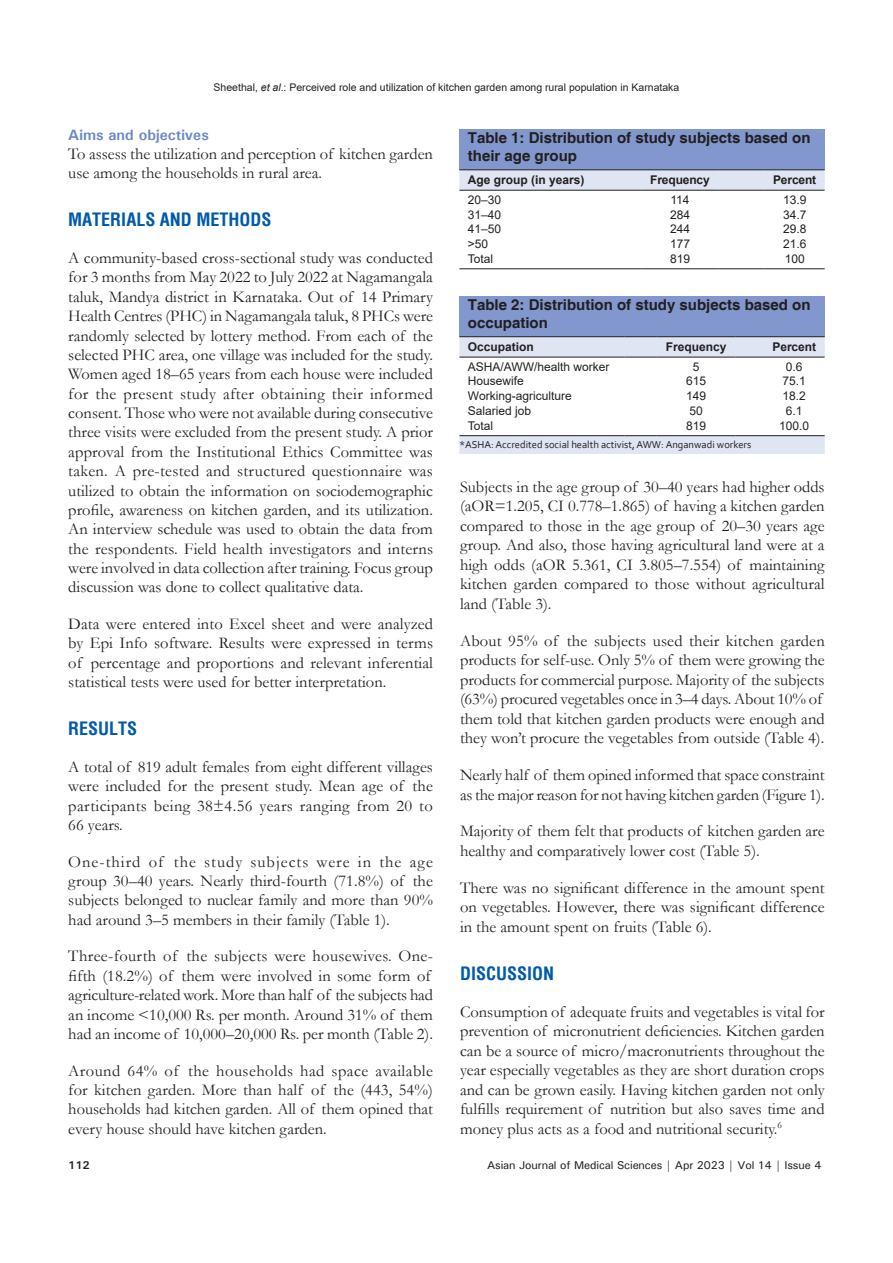
<style>
.page{position:relative;width:893px;height:1263px;background:#fff}
.page>*{position:absolute;margin:0;border:0;box-sizing:border-box;transform-origin:0 0}
.t1{font:700 condensed 18px "Helvetica";color:#015aaa}
.TX{font:16.5px/19.4px "Garamond";color:#231f20;text-align:justify}
.TT{font:700 15px/18px "Helvetica";color:#231f20}
.t2{font:700 15px "Univers";color:#6d88c5}
.TB{font:12px "Arial";color:#231f20}
.TCH{font:700 12px "Arial";color:#231f20}
.TBL{font:12px "Arial";color:#231f20}
.t3{font:500 11.25px "Univers";letter-spacing:-.01em;color:#231f20}
.t4{font:700 11.25px "Univers";color:#231f20}
.t5{font:10.5px "Arial";color:#231f20}
.TFN{font:10.5px "Corbel";color:#231f20}
.s1{font-style:italic}
</style>
<div class="page">
<div style="left:459px;top:296px;width:366px;height:41px;background:#8197cd"></div>
<svg style="left:459px;top:336px;width:366px;height:118px"></svg>
<hr style="left:764px;top:336px;width:61px;height:1px;background:#231f20">
<div style="left:459px;top:129px;width:366px;height:41px;background:#8197cd"></div>
<svg style="left:459px;top:170px;width:366px;height:20px;background:#dadeec"></svg>
<hr style="left:459px;top:268px;width:134px;height:1px;background:#231f20">
<hr style="left:593px;top:268px;width:49px;height:1px;background:#231f20">
<hr style="left:642px;top:268px;width:76px;height:1px;background:#231f20">
<hr style="left:718px;top:268px;width:47px;height:1px;background:#231f20">
<hr style="left:765px;top:268px;width:60px;height:1px;background:#231f20">
<hr style="left:459px;top:190px;width:134px;height:1px;background:#231f20">
<hr style="left:593px;top:190px;width:49px;height:1px;background:#231f20">
<hr style="left:642px;top:190px;width:76px;height:1px;background:#231f20">
<hr style="left:718px;top:190px;width:47px;height:1px;background:#231f20">
<hr style="left:765px;top:190px;width:60px;height:1px;background:#231f20">
<hr style="left:459px;top:169px;width:134px;height:1px;background:#231f20">
<hr style="left:593px;top:169px;width:49px;height:1px;background:#231f20">
<hr style="left:642px;top:169px;width:76px;height:1px;background:#231f20">
<hr style="left:718px;top:169px;width:47px;height:1px;background:#231f20">
<hr style="left:765px;top:169px;width:60px;height:1px;background:#231f20">
<p class="t5" style="left:214px;top:80px;width:467px">Sheethal, <span class="s1">et al</span>.: Perceived role and utilization of kitchen garden among rural population in Karnataka</p>
<h2 class="t2" style="left:68px;top:125px;width:142px">Aims and objectives</h2>
<p class="TX" style="left:68px;top:144px;width:366px">To assess the utilization and perception of kitchen garden use among the households in rural area.</p>
<h1 class="t1" style="left:68px;top:208px;width:205px">MATERIALS AND METHODS</h1>
<p class="TX" style="left:68px;top:248px;width:366px">A community-based cross-sectional study was conducted for 3 months from May 2022 to July 2022 at Nagamangala taluk, Mandya district in Karnataka. Out of 14 Primary Health Centres (PHC) in Nagamangala taluk, 8 PHCs were randomly selected by lottery method. From each of the selected PHC area, one village was included for the study.<br>Women aged 18–65 years from each house were included for the present study after obtaining their informed consent. Those who were not available during consecutive three visits were excluded from the present study. A prior approval from the Institutional Ethics Committee was taken. A pre-tested and structured questionnaire was utilized to obtain the information on sociodemographic profile, awareness on kitchen garden, and its utilization.<br>An interview schedule was used to obtain the data from the respondents. Field health investigators and interns were involved in data collection after training. Focus group discussion was done to collect qualitative data.</p>
<p class="TX" style="left:68px;top:614px;width:366px">Data were entered into Excel sheet and were analyzed by Epi Info software. Results were expressed in terms of percentage and proportions and relevant inferential statistical tests were used for better interpretation.</p>
<h1 class="t1" style="left:68px;top:717px;width:71px">RESULTS</h1>
<p class="TX" style="left:68px;top:756px;width:366px">A total of 819 adult females from eight different villages were included for the present study. Mean age of the participants being 38±4.56 years ranging from 20 to 66 years.</p>
<p class="TX" style="left:68px;top:851px;width:366px">One-third of the study subjects were in the age group 30–40 years. Nearly third-fourth (71.8%) of the subjects belonged to nuclear family and more than 90% had around 3–5 members in their family (Table 1).</p>
<p class="TX" style="left:68px;top:946px;width:366px;text-align:left">Three-fourth of the subjects were housewives. One&shy;fifth (18.2%) of them were involved in some form of agriculture-related work. More than half of the subjects had an income &lt;10,000 Rs. per month. Around 31% of them had an income of 10,000–20,000 Rs. per month (Table 2).</p>
<p class="TX" style="left:68px;top:1060px;width:366px">Around 64% of the households had space available for kitchen garden. More than half of the (443, 54%) households had kitchen garden. All of them opined that every house should have kitchen garden.</p>
<p class="TT" style="left:468px;top:130px;width:344px">Table 1: Distribution of study subjects based on their age group</p>
<p class="TCH" style="left:468px;top:171px;width:118px">Age group (in years)</p>
<p class="TCH" style="left:650px;top:171px;width:61px">Frequency</p>
<p class="TCH" style="left:773px;top:171px;width:45px">Percent</p>
<p class="TB" style="left:468px;top:191px;width:35px">20–30</p>
<p class="TB" style="left:670px;top:191px;width:21px">114</p>
<p class="TB" style="left:783px;top:191px;width:25px">13.9</p>
<p class="TB" style="left:468px;top:206px;width:35px">31–40</p>
<p class="TB" style="left:670px;top:206px;width:22px">284</p>
<p class="TB" style="left:783px;top:206px;width:25px">34.7</p>
<p class="TB" style="left:468px;top:221px;width:35px">41–50</p>
<p class="TB" style="left:670px;top:221px;width:22px">244</p>
<p class="TB" style="left:783px;top:221px;width:25px">29.8</p>
<p class="TB" style="left:468px;top:236px;width:22px">&gt;50</p>
<p class="TB" style="left:670px;top:236px;width:22px">177</p>
<p class="TB" style="left:783px;top:236px;width:25px">21.6</p>
<p class="TBL" style="left:468px;top:250px;width:27px">Total</p>
<p class="TBL" style="left:670px;top:250px;width:22px">819</p>
<p class="TBL" style="left:785px;top:250px;width:22px">100</p>
<p class="TT" style="left:468px;top:297px;width:344px">Table 2: Distribution of study subjects based on occupation</p>
<p class="TCH" style="left:468px;top:338px;width:68px">Occupation</p>
<p class="TCH" style="left:666px;top:338px;width:62px">Frequency</p>
<p class="TCH" style="left:772px;top:338px;width:45px">Percent</p>
<p class="TB" style="left:468px;top:358px;width:143px">ASHA/AWW/health worker</p>
<p class="TB" style="left:693px;top:358px;width:8px">5</p>
<p class="TB" style="left:786px;top:358px;width:18px">0.6</p>
<p class="TB" style="left:468px;top:373px;width:58px">Housewife</p>
<p class="TB" style="left:686px;top:373px;width:22px">615</p>
<p class="TB" style="left:783px;top:373px;width:25px">75.1</p>
<p class="TB" style="left:468px;top:388px;width:105px">Working‑agriculture</p>
<p class="TB" style="left:686px;top:388px;width:22px">149</p>
<p class="TB" style="left:783px;top:388px;width:25px">18.2</p>
<p class="TB" style="left:468px;top:403px;width:65px">Salaried job</p>
<p class="TB" style="left:689px;top:403px;width:15px">50</p>
<p class="TB" style="left:786px;top:403px;width:18px">6.1</p>
<p class="TBL" style="left:468px;top:417px;width:27px">Total</p>
<p class="TBL" style="left:686px;top:417px;width:22px">819</p>
<p class="TBL" style="left:779px;top:417px;width:32px">100.0</p>
<p class="TFN" style="left:459px;top:438px;width:293px">*ASHA: Accredited social health activist, AWW: Anganwadi workers</p>
<p class="TX" style="left:460px;top:476px;width:366px">Subjects in the age group of 30–40 years had higher odds (aOR=1.205, CI 0.778–1.865) of having a kitchen garden compared to those in the age group of 20–30 years age group. And also, those having agricultural land were at a high odds (aOR 5.361, CI 3.805–7.554) of maintaining kitchen garden compared to those without agricultural land (Table 3).</p>
<p class="TX" style="left:460px;top:630px;width:366px;text-align:left">About 95% of the subjects used their kitchen garden products for self-use. Only 5% of them were growing the products for commercial purpose. Majority of the subjects (63%) procured vegetables once in 3–4 days. About 10% of them told that kitchen garden products were enough and they won’t procure the vegetables from outside (Table 4).</p>
<p class="TX" style="left:460px;top:765px;width:366px">Nearly half of them opined informed that space constraint as the major reason for not having kitchen garden (Figure 1).</p>
<p class="TX" style="left:460px;top:821px;width:366px">Majority of them felt that products of kitchen garden are healthy and comparatively lower cost (Table 5).</p>
<p class="TX" style="left:460px;top:877px;width:366px">There was no significant difference in the amount spent on vegetables. However, there was significant difference in the amount spent on fruits (Table 6).</p>
<h1 class="t1" style="left:460px;top:961px;width:96px">DISCUSSION</h1>
<p class="TX" style="left:460px;top:1001px;width:366px">Consumption of adequate fruits and vegetables is vital for prevention of micronutrient deficiencies. Kitchen garden can be a source of micro/macronutrients throughout the year especially vegetables as they are short duration crops and can be grown easily. Having kitchen garden not only fulfills requirement of nutrition but also saves time and money plus acts as a food and nutritional security.<sup>6</sup></p>
<p class="t4" style="left:68px;top:1158px;width:23px">112</p>
<p class="t3" style="left:487px;top:1157px;width:336px">Asian Journal of Medical Sciences | Apr 2023 | Vol 14 | Issue 4</p>
</div>
